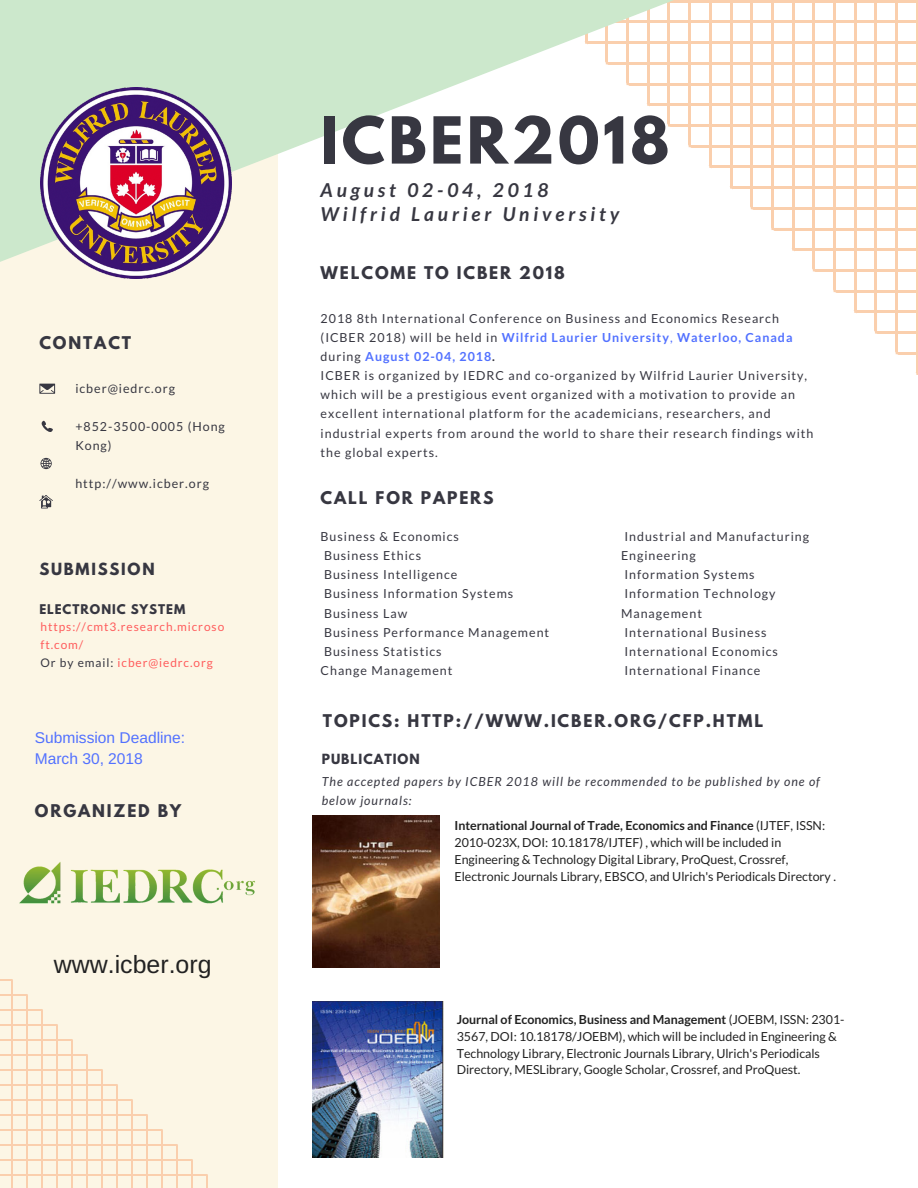
<style>
.page{position:relative;width:918px;height:1188px;background:#fff}
.page>*{position:absolute;margin:0;border:0;box-sizing:border-box;transform-origin:0 0}
.t1{font:700 57.45px "League Spartan";letter-spacing:.06em;color:#373741}
.t2{font:24.9px "Arimo";color:#222}
.t3{font:italic 700 19.2px/23.7px "Lato";letter-spacing:.2em;color:#373741}
.t4{font:700 15.6px "League Spartan";letter-spacing:.12em;color:#373741}
.t5{font:15.6px/21.3px "Arimo";color:#5271ff}
.t6{font:700 14.85px "League Spartan";letter-spacing:.12em;color:#373741}
.t7{font:12.45px/19.2px "Lato";letter-spacing:.08em;color:#373741}
.t8{font:12.45px/16.8px "Lato";color:#222}
.t9{font:italic 12.45px/19.2px "Lato";letter-spacing:.08em;color:#373741}
.t10{font:700 12.45px "League Spartan";letter-spacing:.08em;color:#373741}
.t11{font:11.85px/18px "Lato";letter-spacing:.08em;color:#ff5c5c}
.t12{font:700 11.85px "League Spartan";letter-spacing:.08em;color:#373741}
.s1{color:#373741}
.s2{font-weight:700;color:#5271ff}
.s3{color:#5271ff}
.s4{font-weight:700}
</style>
<div class="page">
<div style="left:0;top:0;width:278px;height:1188px;background:#fcf6e5"></div>
<svg style="left:0;top:979px;width:208px;height:209px"></svg>
<svg style="left:819px;top:0;width:99px;height:375px"></svg>
<svg style="left:0;top:0;width:819px;height:272px"></svg>
<svg style="left:39px;top:384px;width:16px;height:10px"></svg>
<svg style="left:42px;top:421px;width:11px;height:11px"></svg>
<svg style="left:39px;top:495px;width:14px;height:13px"></svg>
<svg style="left:40px;top:458px;width:12px;height:11px"></svg>
<img style="left:40px;top:88px;width:192px;height:191px">
<img style="left:313px;top:816px;width:127px;height:152px">
<img style="left:313px;top:1001px;width:130px;height:157px">
<img style="left:19px;top:862px;width:236px;height:42px">
<p class="t4" style="left:39px;top:335px;width:93px">CONTACT</p>
<p class="t7" style="left:75px;top:378px;width:101px">icber@iedrc.org</p>
<p class="t7" style="left:75px;top:416px;width:151px">+852-3500-0005 (Hong<br>Kong)</p>
<p class="t7" style="left:75px;top:474px;width:135px">http://www.icber.org</p>
<p class="t6" style="left:39px;top:562px;width:117px">SUBMISSION</p>
<p class="t12" style="left:39px;top:604px;width:147px">ELECTRONIC SYSTEM</p>
<p class="t11" style="left:40px;top:617px;width:185px">https://cmt3.research.microso ft.com/<br><span class="s1">Or by email:</span> icber@iedrc.org</p>
<p class="t5" style="left:35px;top:726px;width:152px">Submission Deadline:<br>March 30, 2018</p>
<p class="t4" style="left:35px;top:803px;width:148px">ORGANIZED BY</p>
<h2 class="t2" style="left:54px;top:951px;width:159px">www.icber.org</h2>
<h1 class="t1" style="left:321px;top:112px;width:350px">ICBER2018</h1>
<h3 class="t3" style="left:321px;top:178px;width:300px">August 02-04, 2018<br>Wilfrid Laurier University</h3>
<p class="t4" style="left:321px;top:265px;width:246px">WELCOME TO ICBER 2018</p>
<p class="t7" style="left:321px;top:308px;width:494px">2018 8th International Conference on Business and Economics Research (ICBER 2018) will be held in <span class="s2">Wilfrid Laurier University</span><span class="s3">,</span> <span class="s2">Waterloo, Canada </span>during <span class="s2">August 02-04, 2018</span><span class="s4">.<br></span>ICBER is organized by IEDRC and co-organized by Wilfrid Laurier University, which will be a prestigious event organized with a motivation to provide an excellent international platform for the academicians, researchers, and industrial experts from around the world to share their research findings with the global experts.</p>
<p class="t4" style="left:321px;top:490px;width:175px">CALL FOR PAPERS</p>
<p class="t7" style="left:321px;top:527px;width:230px">Business &amp; Economics<br>Business Ethics<br>Business Intelligence<br>Business Information Systems<br>Business Law<br>Business Performance Management<br>Business Statistics<br>Change Management</p>
<p class="t7" style="left:621px;top:527px;width:190px">Industrial and Manufacturing<br>Engineering<br>Information Systems<br>Information Technology<br>Management<br>International Business<br>International Economics<br>International Finance</p>
<p class="t4" style="left:323px;top:713px;width:442px">TOPICS: HTTP://WWW.ICBER.ORG/CFP.HTML</p>
<p class="t10" style="left:322px;top:753px;width:100px">PUBLICATION</p>
<p class="t9" style="left:322px;top:772px;width:500px">The accepted papers by ICBER 2018 will be recommended to be published by one of below journals:</p>
<p class="t8" style="left:454px;top:817px;width:383px"><span class="s4">International Journal of Trade, Economics and Finance</span> (IJTEF, ISSN:<br>2010-023X, DOI: 10.18178/IJTEF) , which will be included in Engineering &amp; Technology Digital Library, ProQuest, Crossref, Electronic Journals Library, EBSCO, and Ulrich's Periodicals Directory .</p>
<p class="t8" style="left:457px;top:1011px;width:389px"><span class="s4">Journal of Economics, Business and Management</span> (JOEBM, ISSN: 2301- 3567, DOI: 10.18178/JOEBM), which will be included in Engineering &amp; Technology Library, Electronic Journals Library, Ulrich's Periodicals Directory, MESLibrary, Google Scholar, Crossref, and ProQuest.</p>
</div>
